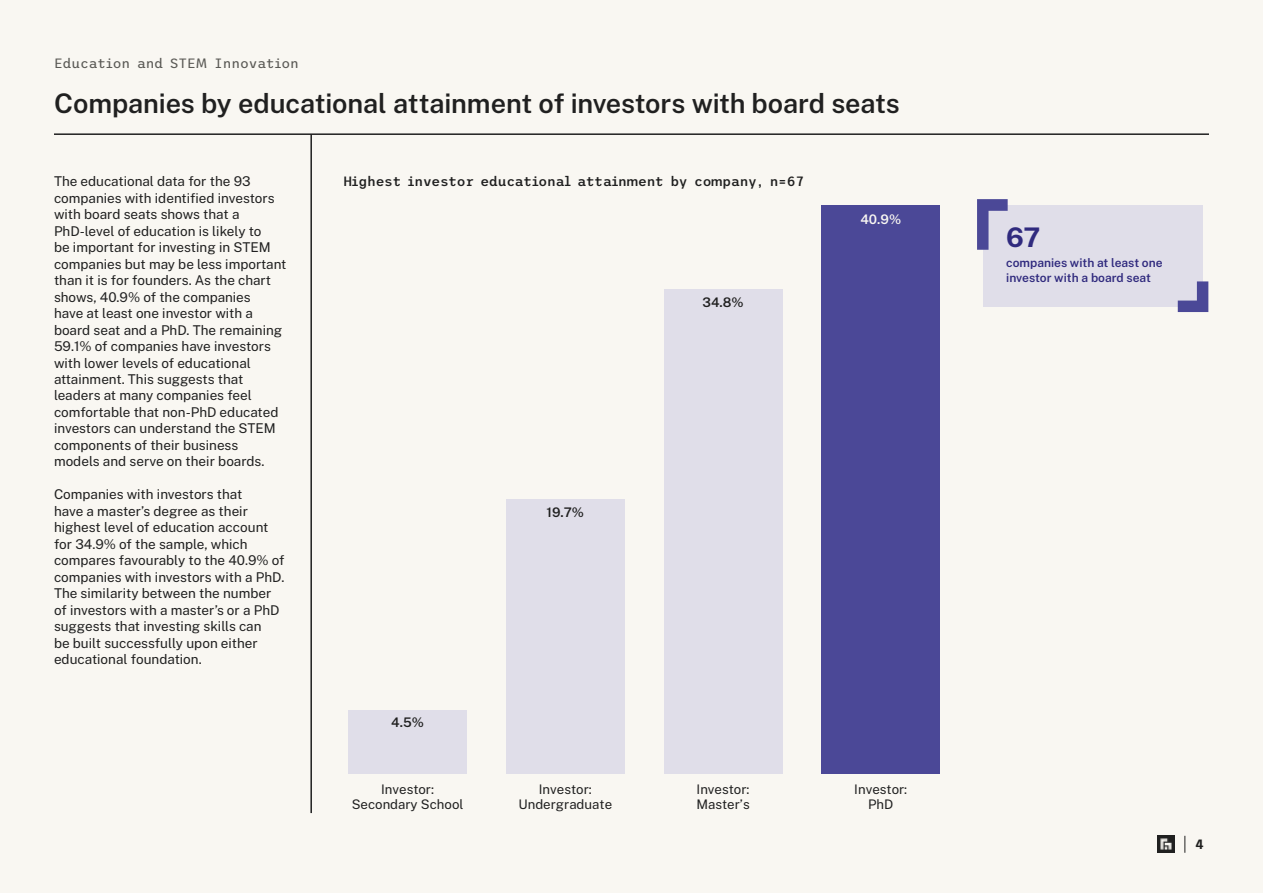
<style>
.page{position:relative;width:1263px;height:893px;background:#f9f7f2}
.page>*{position:absolute;margin:0;border:0;box-sizing:border-box;transform-origin:0 0}
.t1{font:600 27px "Public Sans";letter-spacing:-.005em;color:#202020}
.t2{font:700 27px "Public Sans";color:#302a7e}
.t3{font:13.5px/16.5px "Public Sans";color:#202020}
.t4{font:500 13.5px "Trispace";letter-spacing:-.015em;color:#202020}
.t5{font:13.5px "Trispace";letter-spacing:-.005em;color:#5b5a56}
.t6{font:600 13.5px "Trispace";color:#202020}
.t7{font:13.2px/15.9px "Public Sans";color:#202020;text-align:center}
.t8{font:600 13.2px "Public Sans";color:#202020}
.t9{font:600 13.2px "Public Sans";color:#f9f7f2}
.t10{font:600 12px/15px "Public Sans";color:#302a7e}
</style>
<div class="page">
<img style="left:1157px;top:836px;width:17px;height:17px">
<svg style="left:1184px;top:836px;width:1px;height:17px"></svg>
<hr style="left:54px;top:133px;width:1155px;height:2px;background:#202020">
<hr style="left:310px;top:134px;width:2px;height:679px;background:#202020">
<div style="left:821px;top:205px;width:119px;height:569px;background:#4b4897"></div>
<div style="left:664px;top:289px;width:118px;height:485px;background:#e0dee9"></div>
<div style="left:506px;top:500px;width:119px;height:274px;background:#e0dee9"></div>
<div style="left:348px;top:710px;width:119px;height:64px;background:#e0dee9"></div>
<div style="left:982px;top:205px;width:220px;height:101px;background:#e0dee9"></div>
<svg style="left:977px;top:199px;width:31px;height:51px"></svg>
<svg style="left:1178px;top:281px;width:30px;height:31px"></svg>
<p class="t5" style="left:54px;top:56px;width:246px">Education and STEM Innovation</p>
<h1 class="t1" style="left:54px;top:90px;width:847px">Companies by educational attainment of investors with board seats</h1>
<p class="t3" style="left:54px;top:173px;width:234px">The educational data for the 93 companies with identified investors with board seats shows that a PhD-level of education is likely to<br>be important for investing in STEM companies but may be less important than it is for founders. As the chart shows, 40.9% of the companies<br>have at least one investor with a board seat and a PhD. The remaining 59.1% of companies have investors with lower levels of educational attainment. This suggests that leaders at many companies feel comfortable that non-PhD educated investors can understand the STEM components of their business models and serve on their boards.</p>
<p class="t3" style="left:54px;top:487px;width:232px">Companies with investors that<br>have a master’s degree as their highest level of education account for 34.9% of the sample, which compares favourably to the 40.9% of companies with investors with a PhD.<br>The similarity between the number of investors with a master’s or a PhD suggests that investing skills can<br>be built successfully upon either educational foundation.</p>
<p class="t4" style="left:343px;top:175px;width:462px">Highest investor educational attainment by company, n=67</p>
<p class="t8" style="left:702px;top:297px;width:43px">34.8%</p>
<p class="t9" style="left:860px;top:213px;width:42px">40.9%</p>
<p class="t8" style="left:391px;top:716px;width:34px">4.5%</p>
<p class="t8" style="left:546px;top:507px;width:39px">19.7%</p>
<p class="t7" style="left:352px;top:781px;width:113px">Investor:<br>Secondary School</p>
<p class="t7" style="left:519px;top:781px;width:95px">Investor:<br>Undergraduate</p>
<p class="t7" style="left:696px;top:781px;width:55px;text-align:left">Investor:<br>Master’s</p>
<p class="t7" style="left:854px;top:781px;width:54px">Investor:<br>PhD</p>
<h1 class="t2" style="left:1006px;top:225px;width:36px">67</h1>
<p class="t10" style="left:1006px;top:256px;width:158px">companies with at least one investor with a board seat</p>
<p class="t6" style="left:1195px;top:836px;width:10px">4</p>
</div>
